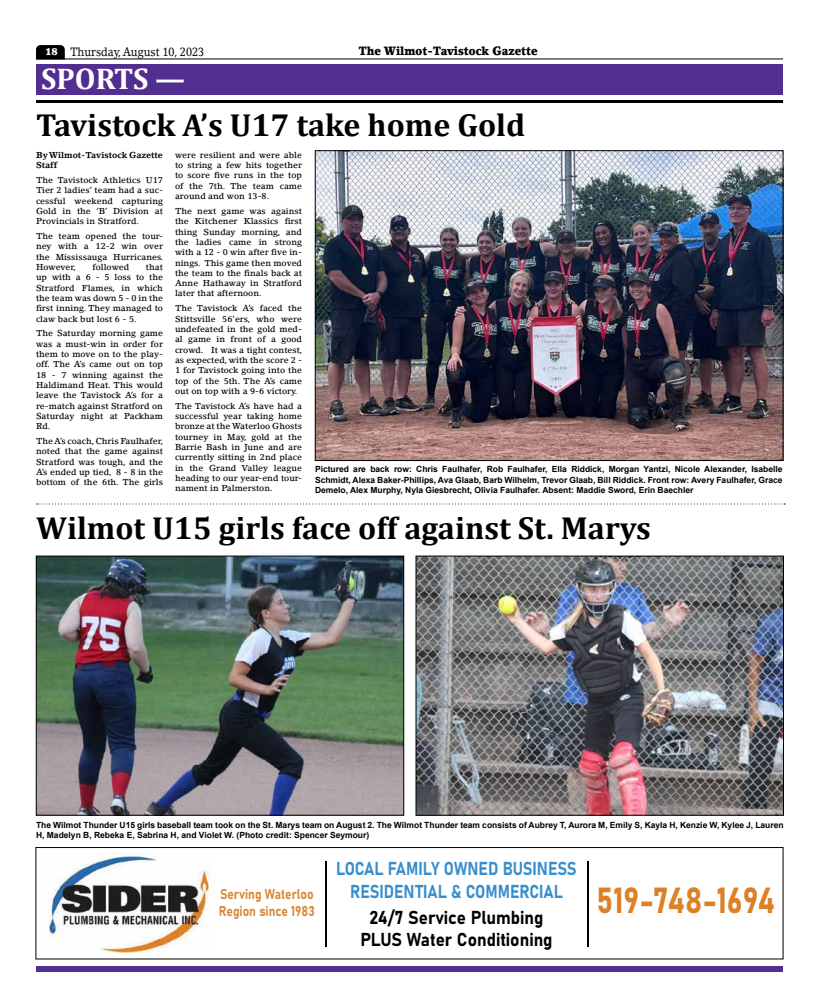
<style>
.page{position:relative;width:819px;height:1008px;background:#fff}
.page>*{position:absolute;margin:0;border:0;box-sizing:border-box;transform-origin:0 0}
.t1{font:35.8px "Bahnschrift";color:#dd8127;scale:.86 1}
.t2{font:700 32px "Cambria";color:#000}
.t3{font:700 30px "Cambria";letter-spacing:-.005em;color:#fff}
.t4{font:18.5px/22.2px "Bahnschrift";color:#378ecc;text-align:center;scale:.86 1}
.t5{font:18.5px/22.2px "Bahnschrift";color:#000;text-align:center;scale:.93 1}
.t6{font:14.1px/16.9px "Bahnschrift";color:#d98938;scale:.86 1}
.t7{font:900 12px "Lino Letter Std";color:#000;scale:.9 1}
.t8{font:12px "Lino Letter Std";color:#000;scale:.9 1}
.t9{font:500 8.6px/10.3px "Lino Letter Std";color:#000;text-align:justify}
.t10{font:700 8.6px/10.3px "Lino Letter Std";color:#000}
.t11{font:700 8.5px/10.2px "Arial";color:#000}
.s1{font-weight:900;font-size:10px;color:#fff}
</style>
<div class="page">
<svg style="left:36px;top:45px;width:29px;height:13px"></svg>
<hr style="left:36px;top:58px;width:747px;height:1px;background:#000">
<div style="left:36px;top:966px;width:747px;height:6px;background:#522e91"></div>
<div style="left:36px;top:64px;width:747px;height:31px;background:#522e91"></div>
<hr style="left:36px;top:100px;width:747px;height:3px;background:#000">
<img style="left:38px;top:558px;width:364px;height:256px">
<div style="left:36px;top:556px;width:368px;height:260px;border:1px solid #000"></div>
<img style="left:418px;top:558px;width:364px;height:256px">
<div style="left:416px;top:556px;width:368px;height:260px;border:1px solid #000"></div>
<img style="left:43px;top:854px;width:172px;height:99px">
<hr style="left:588px;top:861px;width:1px;height:86px;background:#000">
<hr style="left:326px;top:861px;width:1px;height:86px;background:#000">
<div style="left:36px;top:847px;width:747px;height:112px;border:1px solid #000"></div>
<img style="left:317px;top:152px;width:464px;height:307px">
<div style="left:315px;top:150px;width:468px;height:311px;border:1px solid #000"></div>
<svg style="left:37px;top:504px;width:748px;height:1px"></svg>
<h3 class="t8" style="left:45px;top:44px;width:178px"><span class="s1">18</span> Thursday, August 10, 2023</h3>
<h3 class="t7" style="left:359px;top:43px;width:201px">The Wilmot-Tavistock Gazette</h3>
<h3 class="t3" style="left:41px;top:58px;width:145px">SPORTS —</h3>
<h2 class="t2" style="left:36px;top:103px;width:491px">Tavistock A’s U17 take home Gold</h2>
<p class="t10" style="left:36px;top:150px;width:129px">By Wilmot-Tavistock Gazette<br>Staff</p>
<p class="t9" style="left:36px;top:175px;width:129px">The Tavistock Athletics U17<br>Tier 2 ladies’ team had a suc&shy;cessful weekend capturing Gold in the ‘B’ Division at Provincials in Stratford.</p>
<p class="t9" style="left:36px;top:231px;width:129px">The team opened the tour&shy;ney with a 12-2 win over the Mississauga Hurricanes.<br>However,</p>
<p class="t9" style="left:92px;top:262px;width:38px">followed</p>
<p class="t9" style="left:36px;top:262px;width:129px;text-indent:110px">that up with a 6 - 5 loss to the Stratford Flames, in which the team was down 5 - 0 in the first inning. They managed to claw back but lost 6 - 5.</p>
<p class="t9" style="left:36px;top:328px;width:129px">The Saturday morning game was a must-win in order for them to move on to the play&shy;off. The A’s came out on top 18 - 7 winning against the Haldimand Heat. This would leave the Tavistock A’s for a re-match against Stratford on Saturday night at Packham Rd.</p>
<p class="t9" style="left:36px;top:436px;width:129px">The A’s coach, Chris Faulhafer, noted that the game against Stratford was tough, and the A’s ended up tied, 8 - 8 in the bottom of the 6th. The girls</p>
<p class="t9" style="left:175px;top:150px;width:129px">were resilient and were able to string a few hits together to score five runs in the top of the 7th. The team came around and won 13-8.</p>
<p class="t9" style="left:175px;top:206px;width:129px">The next game was against the Kitchener Klassics first thing Sunday morning, and the ladies came in strong with a 12 - 0 win after five in&shy;nings. This game then moved the team to the finals back at Anne Hathaway in Stratford later that afternoon.</p>
<p class="t9" style="left:175px;top:303px;width:129px">The Tavistock A’s faced the Stittsville 56’ers, who were undefeated in the gold med&shy;al game in front of a good crowd. It was a tight contest, as expected, with the score 2 - 1 for Tavistock going into the top of the 5th. The A’s came out on top with a 9-6 victory.</p>
<p class="t9" style="left:175px;top:400px;width:129px">The Tavistock A’s have had a successful year taking home bronze at the Waterloo Ghosts tourney in May, gold at the Barrie Bash in June and are currently sitting in 2nd place in the Grand Valley league heading to our year-end tour&shy;nament in Palmerston.</p>
<p class="t11" style="left:315px;top:464px;width:469px;text-align:justify">Pictured are back row: Chris Faulhafer, Rob Faulhafer, Ella Riddick, Morgan Yantzi, Nicole Alexander, Isabelle Schmidt, Alexa Baker-Phillips, Ava Glaab, Barb Wilhelm, Trevor Glaab, Bill Riddick. Front row: Avery Faulhafer, Grace Demelo, Alex Murphy, Nyla Giesbrecht, Olivia Faulhafer. Absent: Maddie Sword, Erin Baechler</p>
<h2 class="t2" style="left:36px;top:505px;width:616px">Wilmot U15 girls face off against St. Marys</h2>
<p class="t11" style="left:36px;top:820px;width:749px">The Wilmot Thunder U15 girls baseball team took on the St. Marys team on August 2. The Wilmot Thunder team consists of Aubrey T, Aurora M, Emily S, Kayla H, Kenzie W, Kylee J, Lauren<br>H, Madelyn B, Rebeka E, Sabrina H, and Violet W. (Photo credit: Spencer Seymour)</p>
<h3 class="t6" style="left:219px;top:885px;width:113px">Serving Waterloo<br>Region since 1983</h3>
<h3 class="t4" style="left:336px;top:858px;width:281px">LOCAL FAMILY OWNED BUSINESS<br>RESIDENTIAL &amp; COMMERCIAL</h3>
<h3 class="t5" style="left:360px;top:906px;width:208px">24/7 Service Plumbing<br>PLUS Water Conditioning</h3>
<h1 class="t1" style="left:597px;top:878px;width:209px">519-748-1694</h1>
</div>
